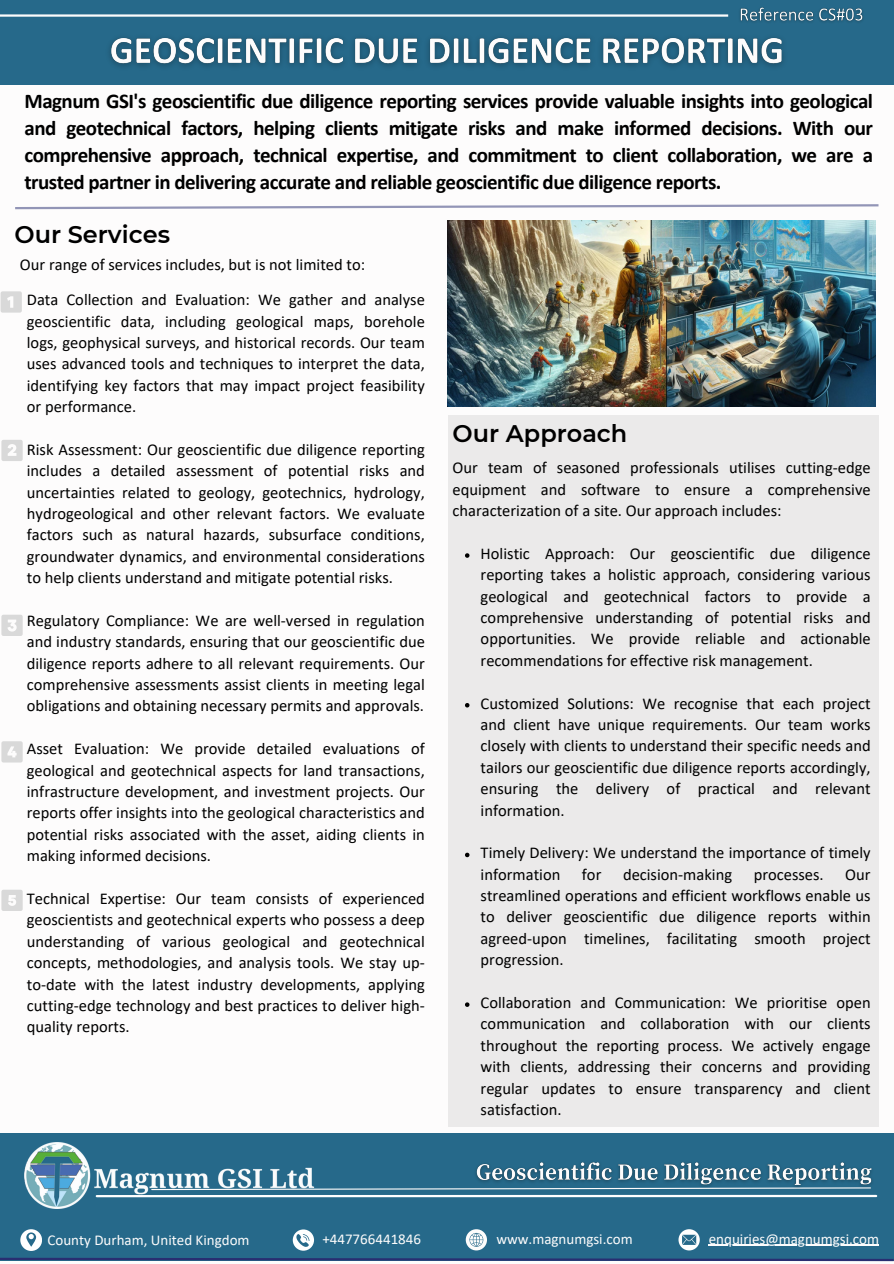
<style>
.page{position:relative;width:894px;height:1264px;background:#fff}
.page>*{position:absolute;margin:0;border:0;box-sizing:border-box;transform-origin:0 0}
.t1{font:600 24px "Montserrat";color:#000}
.t2{font:700 21px/27px "Calibri";letter-spacing:-.025em;color:#000;text-align:justify}
.t3{font:16.5px/21.3px "Calibri";color:#000;text-align:justify}
.t4{font:15px "Calibri";color:#fdfcfc}
</style>
<div class="page">
<div style="left:0;top:1132px;width:893px;height:128px;background:#26698a"></div>
<svg style="left:0;top:1257px;width:893px;height:5px"></svg>
<svg style="left:465px;top:1229px;width:22px;height:21px"></svg>
<svg style="left:293px;top:1229px;width:21px;height:21px"></svg>
<svg style="left:678px;top:1229px;width:21px;height:21px"></svg>
<hr style="left:708px;top:1244px;width:170px;height:1px;background:#fdfcfc">
<div style="left:448px;top:415px;width:430px;height:711px;background:#ebeaea"></div>
<svg style="left:20px;top:1229px;width:22px;height:21px"></svg>
<img style="left:24px;top:1142px;width:297px;height:66px">
<svg style="left:150px;top:1186px;width:320px;height:4px"></svg>
<hr style="left:97px;top:1194px;width:778px;height:3px;background:#fff">
<div style="left:0;top:0;width:893px;height:85px;background:#26698a"></div>
<hr style="left:0;top:14px;width:728px;height:3px;background:#fdfcfc">
<svg style="left:15px;top:204px;width:864px;height:5px"></svg>
<svg style="left:1px;top:440px;width:22px;height:21px"></svg>
<svg style="left:1px;top:741px;width:22px;height:21px"></svg>
<svg style="left:1px;top:614px;width:22px;height:22px"></svg>
<svg style="left:1px;top:291px;width:21px;height:21px"></svg>
<svg style="left:1px;top:889px;width:22px;height:22px"></svg>
<img style="left:448px;top:221px;width:427px;height:185px">
<svg style="left:465px;top:553px;width:4px;height:5px"></svg>
<svg style="left:465px;top:703px;width:4px;height:4px"></svg>
<svg style="left:465px;top:852px;width:4px;height:5px"></svg>
<svg style="left:465px;top:1002px;width:4px;height:4px"></svg>
<img style="left:470px;top:1162px;width:402px;height:28px">
<img style="left:109px;top:37px;width:675px;height:30px">
<img style="left:740px;top:7px;width:123px;height:15px">
<p class="t2" style="left:24px;top:90px;width:849px">Magnum GSI's geoscientific due diligence reporting services provide valuable insights into geological and geotechnical factors, helping clients mitigate risks and make informed decisions. With our comprehensive approach, technical expertise, and commitment to client collaboration, we are a trusted partner in delivering accurate and reliable geoscientific due diligence reports.</p>
<h2 class="t1" style="left:15px;top:220px;width:157px">Our Services</h2>
<p class="t3" style="left:20px;top:255px;width:346px">Our range of services includes, but is not limited to:</p>
<h4 class="t3" style="left:27px;top:290px;width:399px">Data Collection and Evaluation: We gather and analyse geoscientific data, including geological maps, borehole logs, geophysical surveys, and historical records. Our team uses advanced tools and techniques to interpret the data, identifying key factors that may impact project feasibility or performance.</h4>
<h4 class="t3" style="left:27px;top:440px;width:399px">Risk Assessment: Our geoscientific due diligence reporting includes a detailed assessment of potential risks and uncertainties related to geology, geotechnics, hydrology, hydrogeological and other relevant factors. We evaluate factors such as natural hazards, subsurface conditions, groundwater dynamics, and environmental considerations to help clients understand and mitigate potential risks.</h4>
<h4 class="t3" style="left:27px;top:611px;width:399px">Regulatory Compliance: We are well-versed in regulation and industry standards, ensuring that our geoscientific due diligence reports adhere to all relevant requirements. Our comprehensive assessments assist clients in meeting legal obligations and obtaining necessary permits and approvals.</h4>
<h4 class="t3" style="left:27px;top:739px;width:399px">Asset Evaluation: We provide detailed evaluations of geological and geotechnical aspects for land transactions, infrastructure development, and investment projects. Our reports offer insights into the geological characteristics and potential risks associated with the asset, aiding clients in making informed decisions.</h4>
<h4 class="t3" style="left:27px;top:889px;width:399px">Technical Expertise: Our team consists of experienced geoscientists and geotechnical experts who possess a deep understanding of various geological and geotechnical concepts, methodologies, and analysis tools. We stay up&shy;to-date with the latest industry developments, applying cutting-edge technology and best practices to deliver high&shy;quality reports.</h4>
<p class="t1" style="left:452px;top:419px;width:176px">Our Approach</p>
<p class="t3" style="left:452px;top:458px;width:419px">Our team of seasoned professionals utilises cutting-edge equipment and software to ensure a comprehensive characterization of a site. Our approach includes:</p>
<h4 class="t3" style="left:480px;top:544px;width:391px">Holistic Approach: Our geoscientific due diligence reporting takes a holistic approach, considering various geological and geotechnical factors to provide a comprehensive understanding of potential risks and opportunities. We provide reliable and actionable recommendations for effective risk management.</h4>
<p class="t3" style="left:480px;top:694px;width:391px">Customized Solutions: We recognise that each project and client have unique requirements. Our team works closely with clients to understand their specific needs and tailors our geoscientific due diligence reports accordingly, ensuring the delivery of practical and relevant information.</p>
<p class="t3" style="left:480px;top:843px;width:391px">Timely Delivery: We understand the importance of timely information</p>
<p class="t3" style="left:581px;top:865px;width:21px">for</p>
<p class="t3" style="left:622px;top:865px;width:111px">decision-making</p>
<p class="t3" style="left:753px;top:865px;width:71px">processes.</p>
<p class="t3" style="left:480px;top:865px;width:391px;text-indent:364px">Our streamlined operations and efficient workflows enable us to deliver geoscientific due diligence reports within agreed-upon timelines, facilitating smooth project progression.</p>
<p class="t3" style="left:480px;top:993px;width:391px">Collaboration and Communication: We prioritise open communication and collaboration with our clients throughout the reporting process. We actively engage with clients, addressing their concerns and providing regular updates to ensure transparency and client satisfaction.</p>
<h4 class="t4" style="left:47px;top:1233px;width:203px">County Durham, United Kingdom</h4>
<h2 class="t4" style="left:322px;top:1232px;width:100px">+447766441846</h2>
<h3 class="t4" style="left:496px;top:1232px;width:138px">www.magnumgsi.com</h3>
<p class="t4" style="left:708px;top:1232px;width:172px">enquiries@magnumgsi.com</p>
</div>
